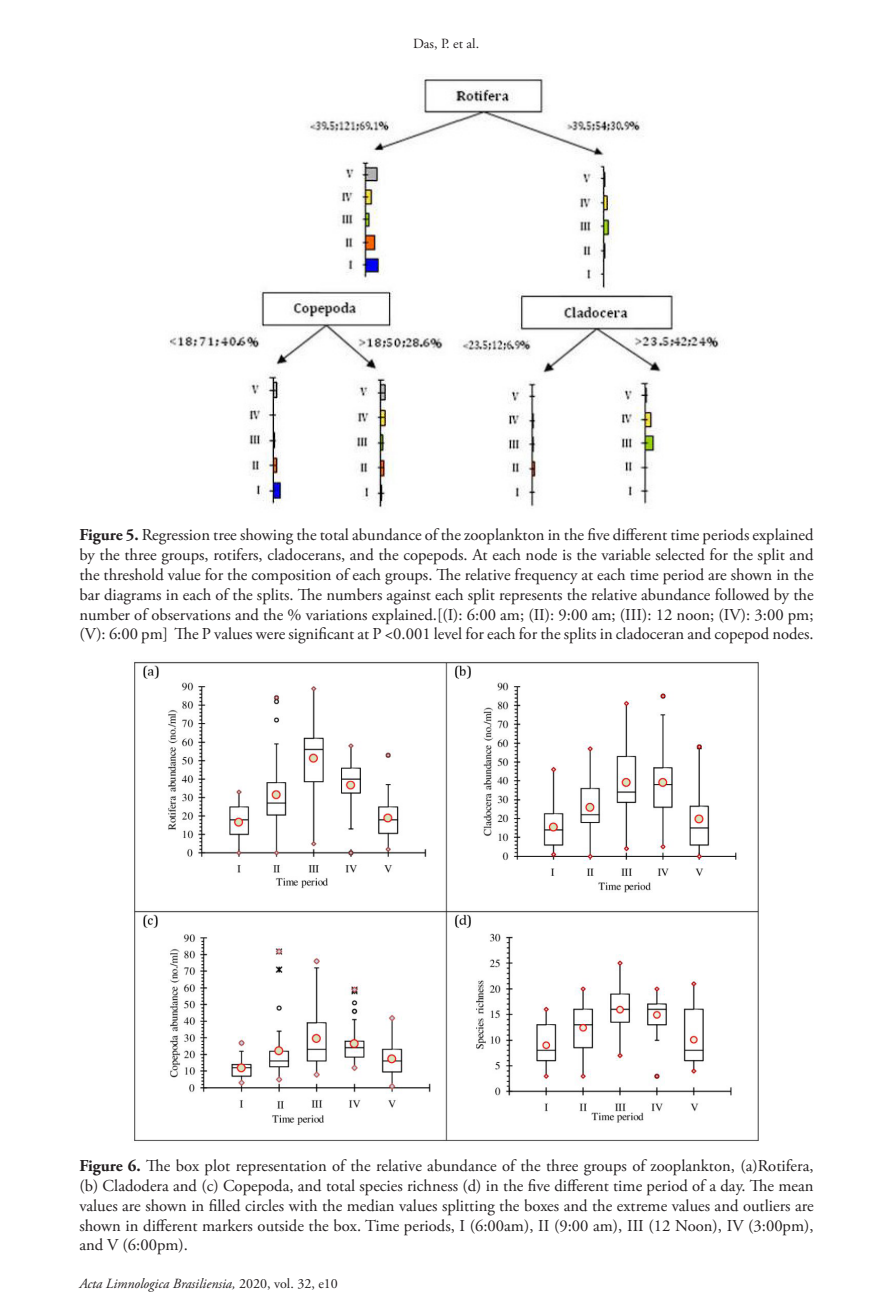
<style>
.page{position:relative;width:893px;height:1315px;background:#fff}
.page>*{position:absolute;margin:0;border:0;box-sizing:border-box;transform-origin:0 0}
.FigureCaption{font:16.62px/19.9px "Adobe Garamond Pro";color:#231f20;text-align:justify}
.t1{font:italic 14px "Adobe Garamond Pro";color:#231f20}
.t2{font:14px "Adobe Garamond Pro";color:#231f20}
.s1{font-weight:700}
.s2{font-style:normal}
</style>
<div class="page">
<img style="left:168px;top:74px;width:553px;height:434px">
<img style="left:134px;top:661px;width:625px;height:481px">
<p class="t2" style="left:413px;top:35px;width:68px">Das, P. et al.</p>
<p class="FigureCaption" style="left:79px;top:525px;width:736px"><span class="s1">Figure 5.</span> Regression tree showing the total abundance of the zooplankton in the five different time periods explained by the three groups, rotifers, cladocerans, and the copepods. At each node is the variable selected for the split and the threshold value for the composition of each groups. The relative frequency at each time period are shown in the bar diagrams in each of the splits. The numbers against each split represents the relative abundance followed by the number of observations and the % variations explained.[(I): 6:00 am; (II): 9:00 am; (III): 12 noon; (IV): 3:00 pm; (V): 6:00 pm] The P values were significant at P &lt;0.001 level for each for the splits in cladoceran and copepod nodes.</p>
<p class="FigureCaption" style="left:79px;top:1156px;width:736px"><span class="s1">Figure 6.</span> The box plot representation of the relative abundance of the three groups of zooplankton, (a)Rotifera, (b) Cladodera and (c) Copepoda, and total species richness (d) in the five different time period of a day. The mean values are shown in filled circles with the median values splitting the boxes and the extreme values and outliers are shown in different markers outside the box. Time periods, I (6:00am), II (9:00 am), III (12 Noon), IV (3:00pm), and V (6:00pm).</p>
<p class="t1" style="left:79px;top:1275px;width:260px">Acta Limnologica Brasiliensia, <span class="s2">2020, vol. 32, e10</span></p>
</div>
